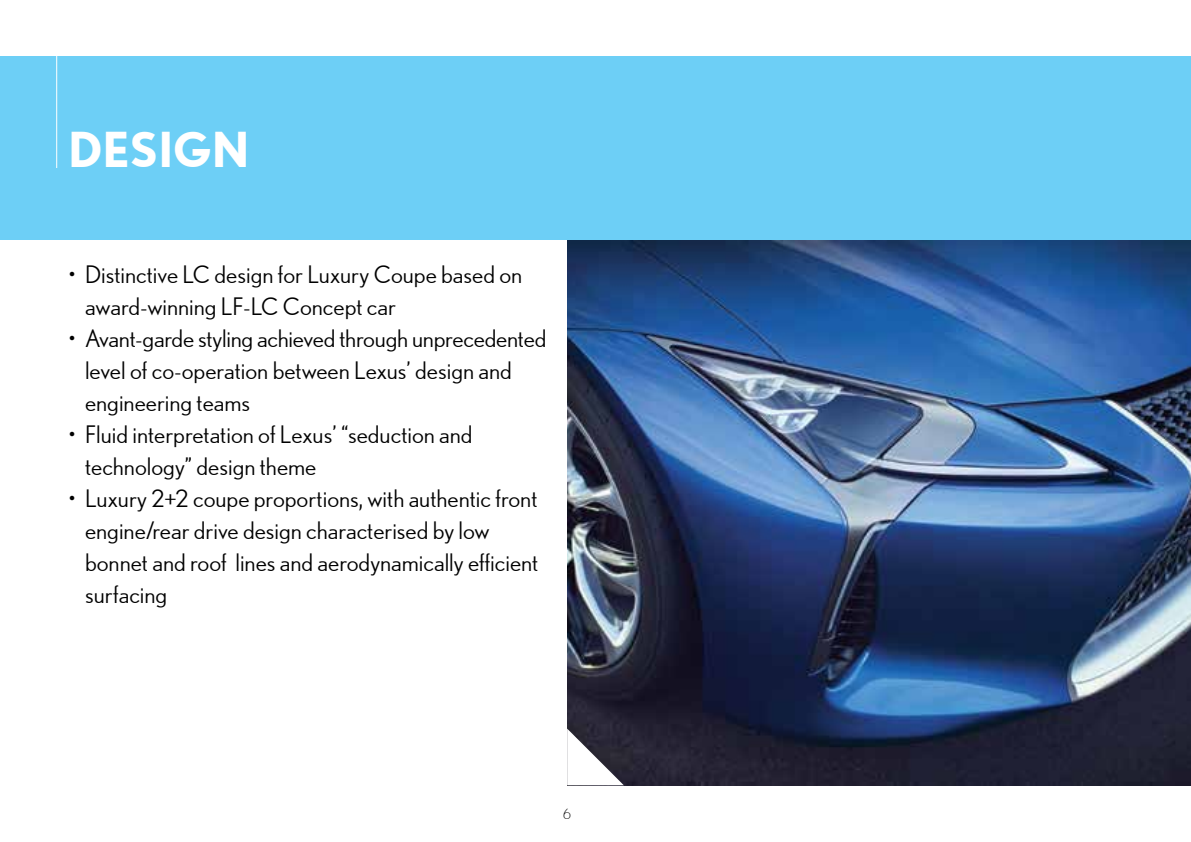
<style>
.page{position:relative;width:1191px;height:842px;background:#fff}
.page>*{position:absolute;margin:0;border:0;box-sizing:border-box;transform-origin:0 0}
.t1{font:700 48px "Nobel WGL";color:#fff}
.t2{font:24px/32px "Nobel WGL";color:#000}
.t3{font:300 14px "Nobel WGL";color:#000}
</style>
<div class="page">
<div style="left:0;top:57px;width:1191px;height:183px;background:#6dcff6"></div>
<img style="left:567px;top:240px;width:624px;height:545px">
<svg style="left:567px;top:729px;width:57px;height:56px"></svg>
<hr style="left:56px;top:5px;width:1px;height:163px;background:#fff">
<h1 class="t1" style="left:68px;top:113px;width:183px">DESIGN</h1>
<p class="t2" style="left:85px;top:258px;width:439px;text-indent:-17px">• Distinctive LC design for Luxury Coupe based on award-winning LF-LC Concept car</p>
<p class="t2" style="left:85px;top:322px;width:463px;text-indent:-17px">• Avant-garde styling achieved through unprecedented level of co-operation between Lexus’ design and engineering teams</p>
<p class="t2" style="left:85px;top:418px;width:389px;text-indent:-17px">• Fluid interpretation of Lexus’ “seduction and technology” design theme</p>
<p class="t2" style="left:85px;top:482px;width:455px;text-indent:-17px">• Luxury 2+2 coupe proportions, with authentic front engine/rear drive design characterised by low bonnet and roof lines and aerodynamically efficient surfacing</p>
<p class="t3" style="left:563px;top:804px;width:9px">6</p>
</div>
